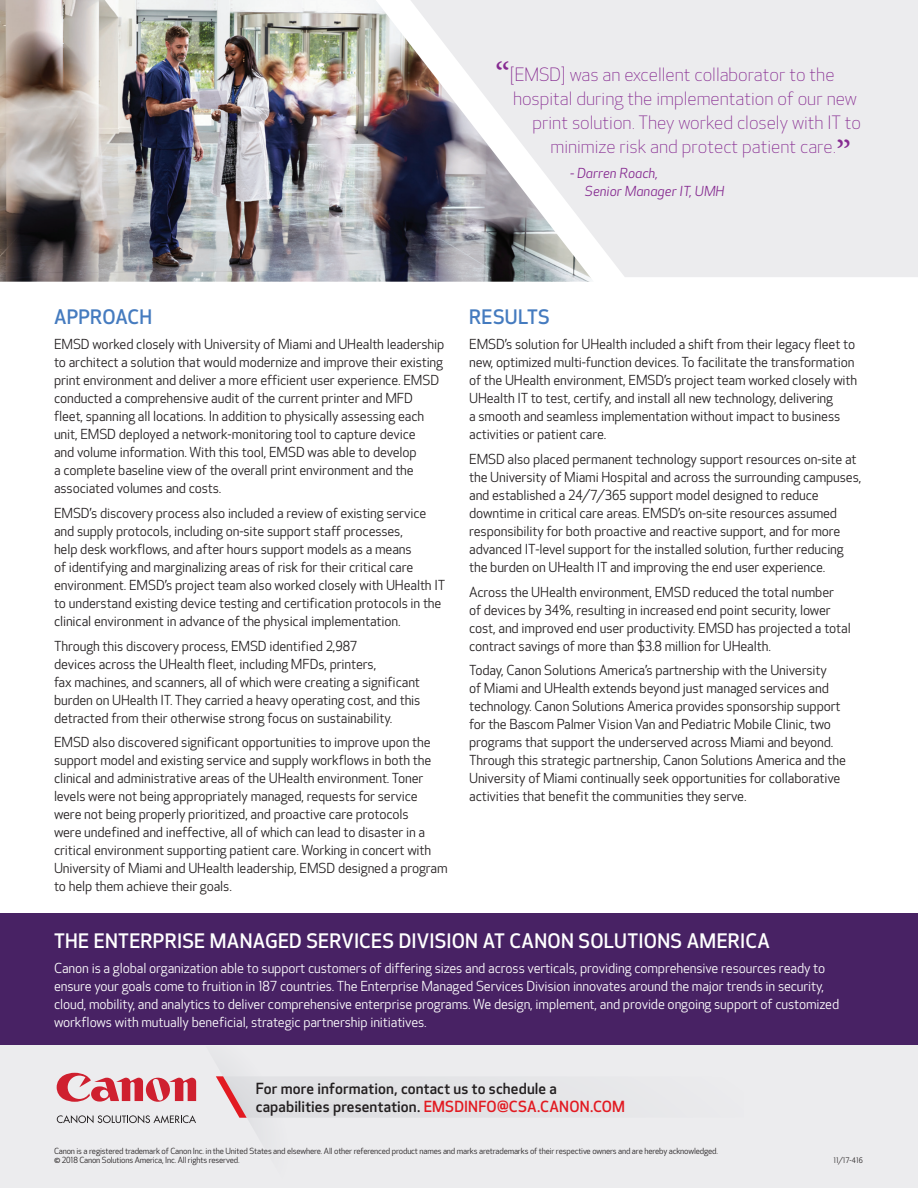
<style>
.page{position:relative;width:918px;height:1188px;background:#fff}
.page>*{position:absolute;margin:0;border:0;box-sizing:border-box;transform-origin:0 0}
.t1{font:500 19.5px "Optic Sans 301";letter-spacing:.01em;color:#fff}
.t2{font:500 19.5px "Optic Sans 301";letter-spacing:.02em;color:#457bbf}
.t3{font:300 18px "Optic Sans 101";color:#862b91}
.t4{font:500 15px/18px "Optic Sans 301";letter-spacing:.01em;color:#231f20}
.t5{font:13.5px/18px "Optic Sans 201";letter-spacing:-.01em;color:#231f20}
.t6{font:13.5px/18px "Optic Sans 201";letter-spacing:-.01em;color:#fff}
.t7{font:italic 13.5px/18px "Optic Sans 202";color:#862b91}
.t8{font:8.25px/9px "Optic Sans 201";letter-spacing:-.02em;color:#231f20}
.t9{font:7.5px "Optic Sans 201";color:#231f20}
.s1{font-family:"Minion Pro";font-weight:400;font-size:37.5px}
.s2{color:#e21a21}
</style>
<div class="page">
<img style="left:0;top:0;width:592px;height:282px">
<svg style="left:410px;top:0;width:508px;height:277px;background:#dcdcde"></svg>
<div style="left:0;top:913px;width:918px;height:134px;background:#482264"></div>
<div style="left:0;top:1046px;width:918px;height:142px;background:#ececee"></div>
<svg style="left:57px;top:1072px;width:406px;height:53px"></svg>
<h2 class="t3" style="left:495px;top:64px;width:341px"><span class="s1">“</span>[EMSD] was an excellent collaborator to the</h2>
<h2 class="t3" style="left:513px;top:88px;width:345px">hospital during the implementation of our new</h2>
<h2 class="t3" style="left:533px;top:112px;width:330px">print solution. They worked closely with IT to</h2>
<h2 class="t3" style="left:551px;top:136px;width:302px">minimize risk and protect patient care.<span class="s1">”</span></h2>
<p class="t7" style="left:585px;top:164px;width:141px;text-indent:-15px">- Darren Roach,<br>Senior Manager IT, UMH</p>
<h1 class="t2" style="left:54px;top:306px;width:100px">APPROACH</h1>
<p class="t5" style="left:54px;top:336px;width:392px">EMSD worked closely with University of Miami and UHealth leadership to architect a solution that would modernize and improve their existing print environment and deliver a more efficient user experience. EMSD conducted a comprehensive audit of the current printer and MFD fleet, spanning all locations. In addition to physically assessing each unit, EMSD deployed a network-monitoring tool to capture device<br>and volume information. With this tool, EMSD was able to develop<br>a complete baseline view of the overall print environment and the associated volumes and costs.</p>
<p class="t5" style="left:54px;top:504px;width:393px">EMSD’s discovery process also included a review of existing service and supply protocols, including on-site support staff processes,<br>help desk workflows, and after hours support models as a means<br>of identifying and marginalizing areas of risk for their critical care environment. EMSD’s project team also worked closely with UHealth IT to understand existing device testing and certification protocols in the clinical environment in advance of the physical implementation.</p>
<p class="t5" style="left:54px;top:637px;width:368px">Through this discovery process, EMSD identified 2,987<br>devices across the UHealth fleet, including MFDs, printers,<br>fax machines, and scanners, all of which were creating a significant burden on UHealth IT. They carried a heavy operating cost, and this detracted from their otherwise strong focus on sustainability.</p>
<p class="t5" style="left:54px;top:734px;width:395px">EMSD also discovered significant opportunities to improve upon the support model and existing service and supply workflows in both the clinical and administrative areas of the UHealth environment. Toner levels were not being appropriately managed, requests for service were not being properly prioritized, and proactive care protocols<br>were undefined and ineffective, all of which can lead to disaster in a critical environment supporting patient care. Working in concert with University of Miami and UHealth leadership, EMSD designed a program to help them achieve their goals.</p>
<h1 class="t2" style="left:469px;top:306px;width:82px">RESULTS</h1>
<p class="t5" style="left:469px;top:336px;width:390px">EMSD’s solution for UHealth included a shift from their legacy fleet to new, optimized multi-function devices. To facilitate the transformation of the UHealth environment, EMSD’s project team worked closely with UHealth IT to test, certify, and install all new technology, delivering<br>a smooth and seamless implementation without impact to business activities or patient care.</p>
<p class="t5" style="left:469px;top:450px;width:394px">EMSD also placed permanent technology support resources on-site at the University of Miami Hospital and across the surrounding campuses, and established a 24/7/365 support model designed to reduce downtime in critical care areas. EMSD’s on-site resources assumed responsibility for both proactive and reactive support, and for more advanced IT-level support for the installed solution, further reducing the burden on UHealth IT and improving the end user experience.</p>
<p class="t5" style="left:469px;top:583px;width:383px">Across the UHealth environment, EMSD reduced the total number<br>of devices by 34%, resulting in increased end point security, lower cost, and improved end user productivity. EMSD has projected a total contract savings of more than $3.8 million for UHealth.</p>
<p class="t5" style="left:469px;top:662px;width:378px">Today, Canon Solutions America’s partnership with the University<br>of Miami and UHealth extends beyond just managed services and technology. Canon Solutions America provides sponsorship support for the Bascom Palmer Vision Van and Pediatric Mobile Clinic, two programs that support the underserved across Miami and beyond.<br>Through this strategic partnership, Canon Solutions America and the University of Miami continually seek opportunities for collaborative activities that benefit the communities they serve.</p>
<h1 class="t1" style="left:54px;top:930px;width:717px">THE ENTERPRISE MANAGED SERVICES DIVISION AT CANON SOLUTIONS AMERICA</h1>
<p class="t6" style="left:54px;top:959px;width:787px">Canon is a global organization able to support customers of differing sizes and across verticals, providing comprehensive resources ready to ensure your goals come to fruition in 187 countries. The Enterprise Managed Services Division innovates around the major trends in security, cloud, mobility, and analytics to deliver comprehensive enterprise programs. We design, implement, and provide ongoing support of customized workflows with mutually beneficial, strategic partnership initiatives.</p>
<p class="t4" style="left:256px;top:1080px;width:371px">For more information, contact us to schedule a capabilities presentation. <span class="s2">EMSDINFO@CSA.CANON.COM</span></p>
<p class="t8" style="left:54px;top:1146px;width:665px">Canon is a registered trademark of Canon Inc. in the United States and elsewhere. All other referenced product names and marks aretrademarks of their respective owners and are hereby acknowledged. © 2018 Canon Solutions America, Inc. All rights reserved.</p>
<p class="t9" style="left:834px;top:1156px;width:31px">11/17-416</p>
</div>
